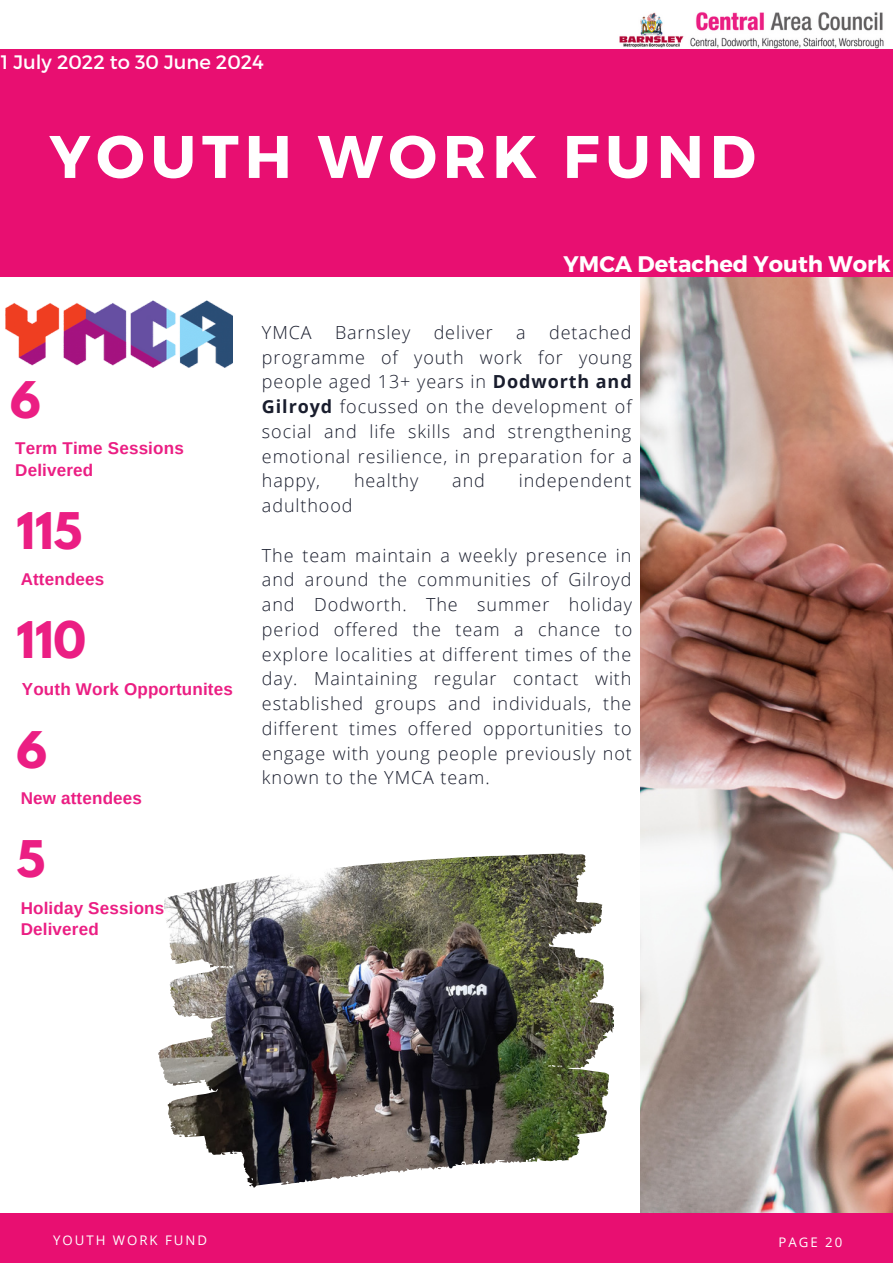
<style>
.page{position:relative;width:893px;height:1264px;background:#fff}
.page>*{position:absolute;margin:0;border:0;box-sizing:border-box;transform-origin:0 0}
.t1{font:700 60px "Montserrat";letter-spacing:.1em;color:#fff}
.t2{font:700 44.7px "League Spartan";color:#eb1e83}
.t3{font:700 22.5px "Montserrat";color:#fff}
.t4{font:19.5px "Montserrat";color:#fff}
.t5{font:300 18px/24.8px "Open Sans";letter-spacing:.05em;color:#191d2d;text-align:justify}
.t6{font:700 17.1px/21.8px "Arimo";letter-spacing:.01em;color:#eb1e83}
.t7{font:13.2px "Open Sans";letter-spacing:.15em;color:#fff}
.s1{font-weight:700}
</style>
<div class="page">
<svg style="left:158px;top:277px;width:483px;height:936px"></svg>
<img style="left:641px;top:277px;width:251px;height:936px">
<div style="left:0;top:1213px;width:892px;height:49px;background:#e80f71"></div>
<img style="left:619px;top:12px;width:265px;height:37px">
<div style="left:0;top:49px;width:892px;height:228px;background:#e80f71"></div>
<img style="left:5px;top:277px;width:228px;height:140px">
<img style="left:548px;top:871px;width:66px;height:146px">
<p class="t4" style="left:1px;top:49px;width:264px">1 July 2022 to 30 June 2024</p>
<h1 class="t1" style="left:49px;top:118px;width:707px">YOUTH WORK FUND</h1>
<h2 class="t2" style="left:10px;top:378px;width:32px">6</h2>
<p class="t6" style="left:15px;top:437px;width:170px">Term Time Sessions<br>Delivered</p>
<h2 class="t2" style="left:17px;top:509px;width:67px">115</h2>
<p class="t6" style="left:21px;top:568px;width:85px">Attendees</p>
<h2 class="t2" style="left:17px;top:618px;width:71px">110</h2>
<p class="t6" style="left:22px;top:677px;width:212px">Youth Work Opportunites</p>
<h2 class="t2" style="left:17px;top:727px;width:32px">6</h2>
<p class="t6" style="left:21px;top:787px;width:123px">New attendees</p>
<h2 class="t2" style="left:17px;top:837px;width:30px">5</h2>
<p class="t6" style="left:21px;top:896px;width:145px">Holiday Sessions<br>Delivered</p>
<p class="t3" style="left:563px;top:249px;width:329px">YMCA Detached Youth Work</p>
<p class="t5" style="left:262px;top:319px;width:51px">YMCA</p>
<p class="t5" style="left:335px;top:319px;width:77px">Barnsley</p>
<p class="t5" style="left:433px;top:319px;width:61px">deliver</p>
<p class="t5" style="left:516px;top:319px;width:11px">a</p>
<p class="t5" style="left:262px;top:319px;width:371px;text-indent:287px">detached programme of youth work for young people aged 13+ years in <span class="s1">Dodworth and Gilroyd</span> focussed on the development of social and life skills and strengthening emotional resilience, in preparation for a happy,</p>
<p class="t5" style="left:354px;top:468px;width:66px">healthy</p>
<p class="t5" style="left:452px;top:468px;width:34px">and</p>
<p class="t5" style="left:518px;top:468px;width:114px">independent</p>
<p class="t5" style="left:262px;top:493px;width:92px">adulthood</p>
<p class="t5" style="left:262px;top:542px;width:372px">The team maintain a weekly presence in and around the communities of Gilroyd and Dodworth. The summer holiday period offered the team a chance to explore localities at different times of the day. Maintaining regular contact with established groups and individuals, the different times offered opportunities to engage with young people previously not known to the YMCA team.</p>
<p class="t7" style="left:53px;top:1230px;width:155px">YOUTH WORK FUND</p>
<p class="t7" style="left:778px;top:1232px;width:65px">PAGE 20</p>
</div>
